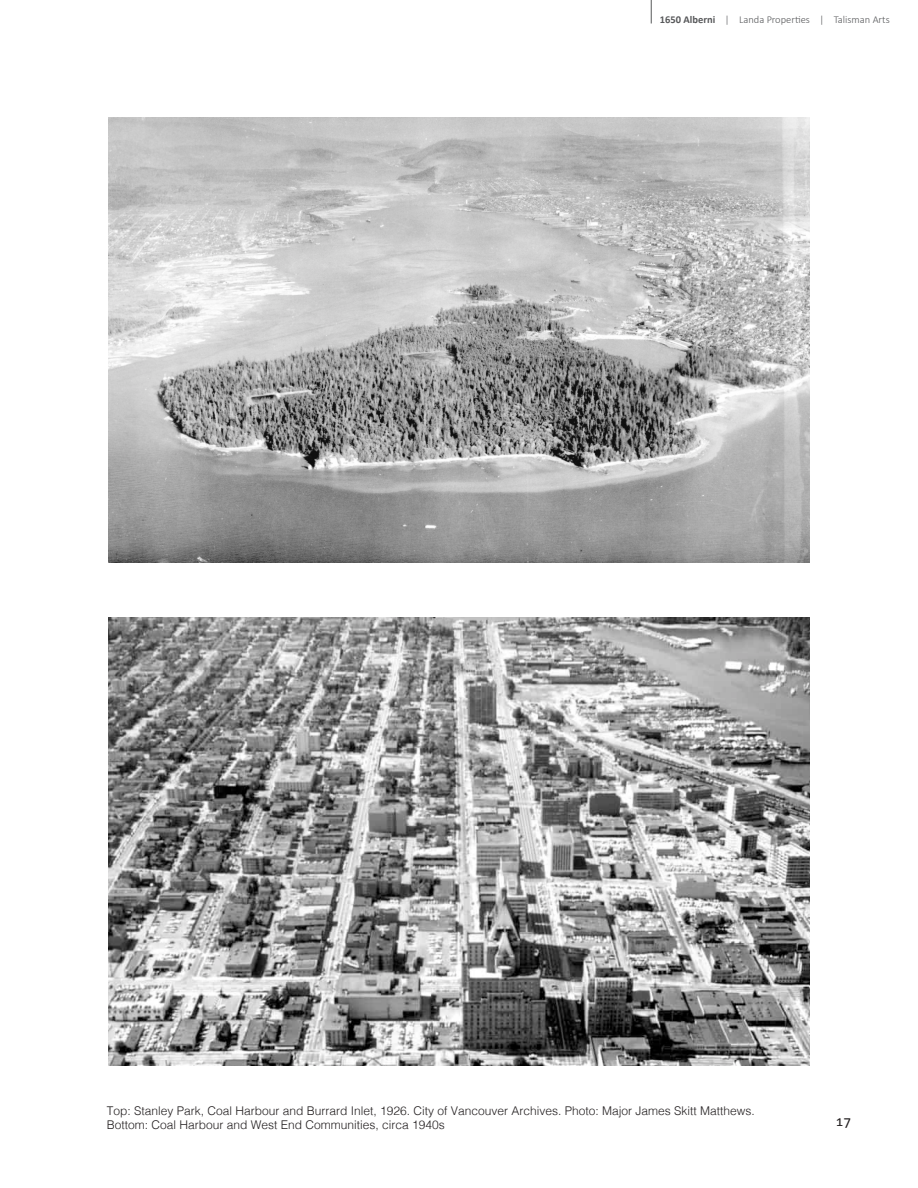
<style>
.page{position:relative;width:918px;height:1188px;background:#fff}
.page>*{position:absolute;margin:0;border:0;box-sizing:border-box;transform-origin:0 0}
.t1{font:15px "Calibri";color:#231f20}
.t2{font:300 12px/14.4px "Helvetica";color:#231f20}
.t3{font:300 10.5px "Calibri";color:#57585a}
.s1{font-weight:700}
</style>
<div class="page">
<svg style="left:651px;top:0;width:1px;height:23px"></svg>
<img style="left:108px;top:118px;width:702px;height:444px">
<img style="left:108px;top:618px;width:702px;height:447px">
<p class="t3" style="left:660px;top:13px;width:231px"><span class="s1">1650 Alberni</span> | Landa Properties | Talisman Arts</p>
<p class="t2" style="left:107px;top:1103px;width:650px">Top: Stanley Park, Coal Harbour and Burrard Inlet, 1926. City of Vancouver Archives. Photo: Major James Skitt Matthews.<br>Bottom: Coal Harbour and West End Communities, circa 1940s</p>
<p class="t1" style="left:836px;top:1111px;width:17px">17</p>
</div>
